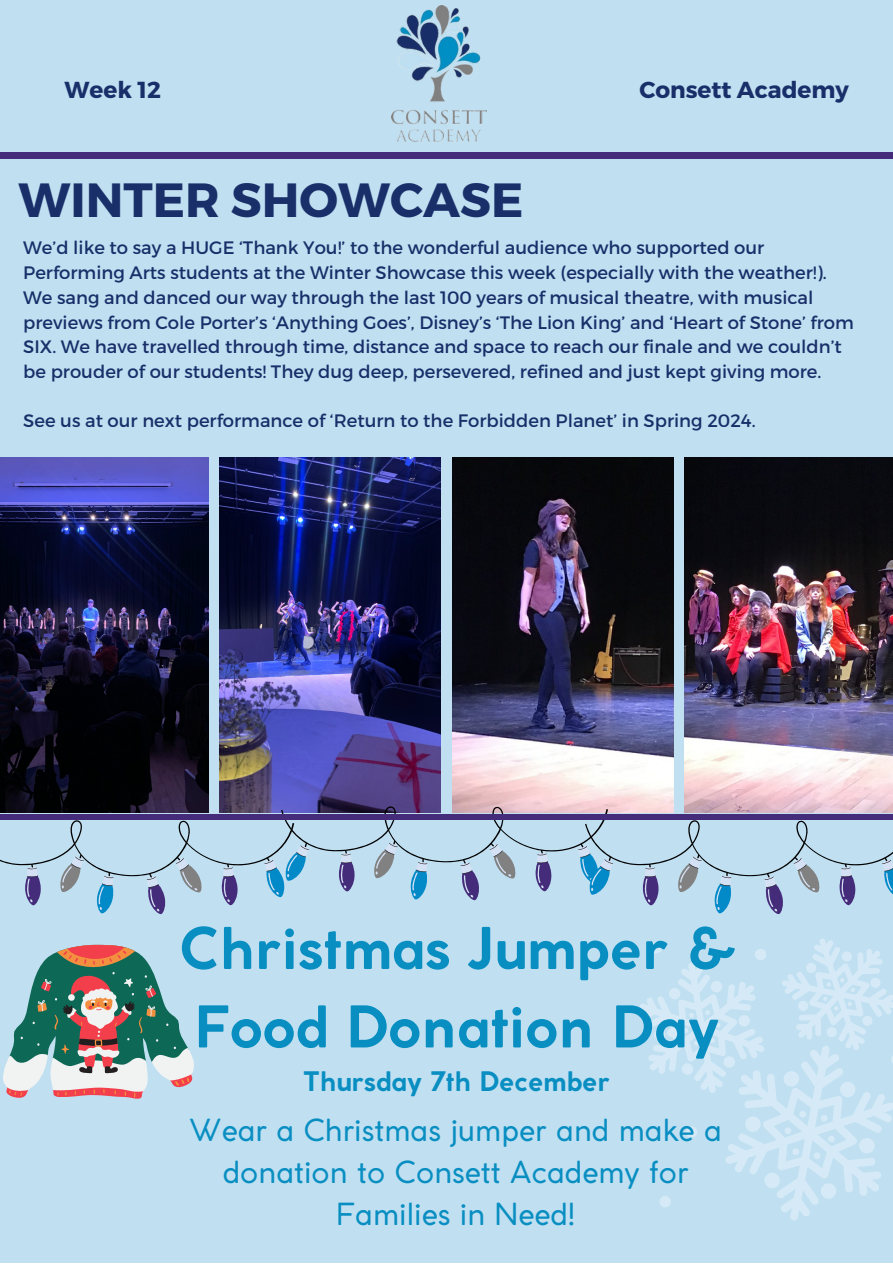
<style>
.page{position:relative;width:893px;height:1264px;background:#fff}
.page>*{position:absolute;margin:0;border:0;box-sizing:border-box;transform-origin:0 0}
.t1{font:700 56.7px/78.4px "Coco Gothic";color:#098ec1}
.t2{font:700 48px "Montserrat";color:#192f69}
.t3{font:30.15px/42px "Coco Gothic";color:#098ec1;text-align:center}
.t4{font:700 26.55px "Coco Gothic";color:#098ec1}
.t5{font:700 23.1px "Montserrat";color:#192f69}
.t6{font:18px/24.8px "Montserrat";color:#192f69}
</style>
<div class="page">
<div style="left:0;top:0;width:892px;height:1262px;background:#c0e0f2"></div>
<img style="left:0;top:457px;width:208px;height:349px">
<img style="left:219px;top:457px;width:222px;height:349px">
<img style="left:452px;top:457px;width:221px;height:349px">
<img style="left:685px;top:457px;width:207px;height:349px">
<div style="left:0;top:153px;width:892px;height:5px;background:#452c7a"></div>
<img style="left:391px;top:5px;width:95px;height:136px">
<svg style="left:640px;top:998px;width:170px;height:222px"></svg>
<svg style="left:649px;top:939px;width:243px;height:268px"></svg>
<svg style="left:0;top:806px;width:892px;height:108px"></svg>
<svg style="left:3px;top:944px;width:191px;height:155px"></svg>
<div style="left:0;top:814px;width:892px;height:5px;background:#452c7a"></div>
<p class="t5" style="left:65px;top:75px;width:98px">Week 12</p>
<p class="t5" style="left:639px;top:75px;width:211px">Consett Academy</p>
<p class="t2" style="left:19px;top:169px;width:506px">WINTER SHOWCASE</p>
<p class="t6" style="left:23px;top:234px;width:831px">We’d like to say a HUGE ‘Thank You!’ to the wonderful audience who supported our Performing Arts students at the Winter Showcase this week (especially with the weather!).<br>We sang and danced our way through the last 100 years of musical theatre, with musical previews from Cole Porter’s ‘Anything Goes’, Disney’s ‘The Lion King’ and ‘Heart of Stone’ from SIX. We have travelled through time, distance and space to reach our finale and we couldn’t be prouder of our students! They dug deep, persevered, refined and just kept giving more.</p>
<p class="t6" style="left:23px;top:408px;width:733px">See us at our next performance of ‘Return to the Forbidden Planet’ in Spring 2024.</p>
<p class="t1" style="left:179px;top:914px;width:556px">Christmas Jumper &amp;<br>Food Donation Day</p>
<p class="t4" style="left:303px;top:1071px;width:308px">Thursday 7th December</p>
<p class="t3" style="left:190px;top:1111px;width:533px">Wear a Christmas jumper and make a donation to Consett Academy for<br>Families in Need!</p>
</div>
